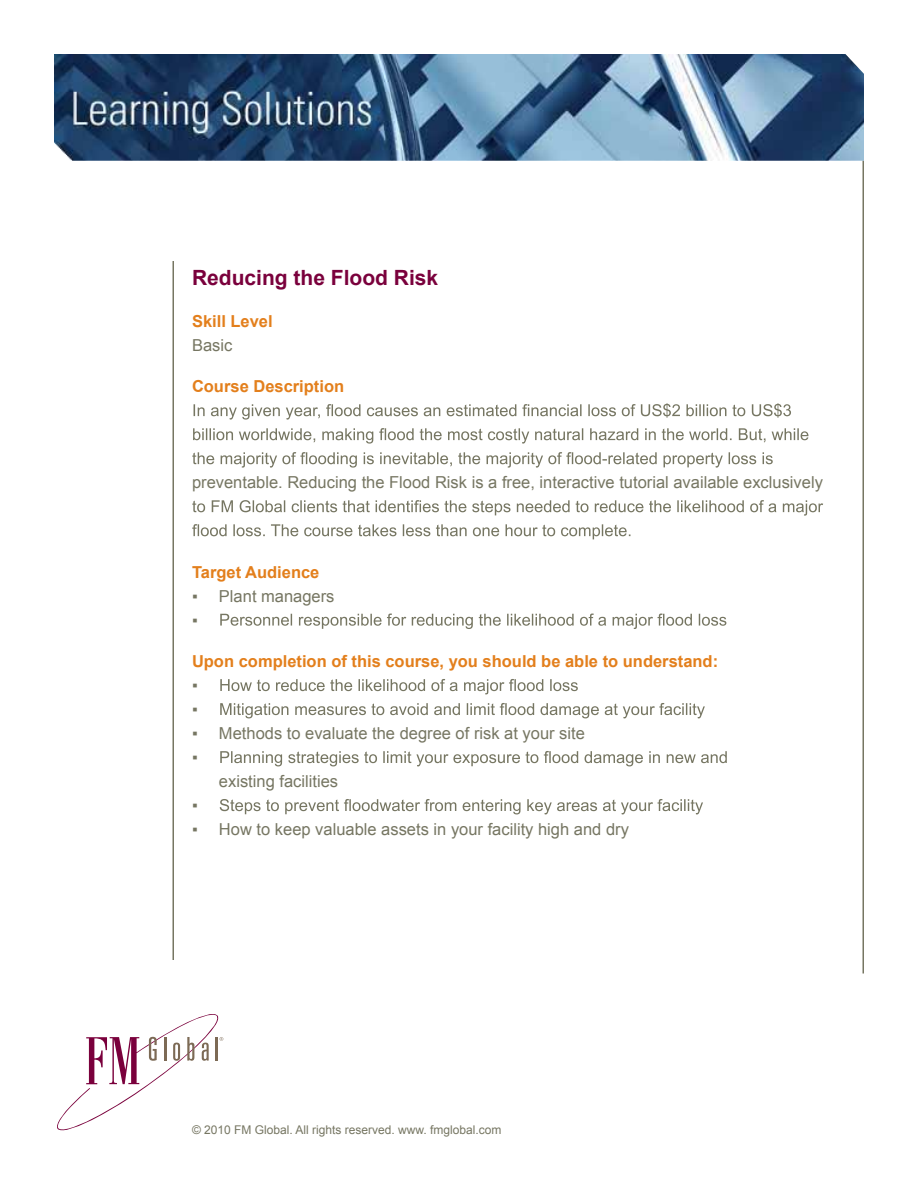
<style>
.page{position:relative;width:918px;height:1188px;background:#fff}
.page>*{position:absolute;margin:0;border:0;box-sizing:border-box;transform-origin:0 0}
.t1{font:700 21px "Arial";color:#7a003c}
.t2{font:16.5px/24px "Arial";color:#767662}
.t3{font:700 16.5px "Arial";color:#e37f1c}
.t4{font:12px "Arial";color:#767662}
</style>
<div class="page">
<hr style="left:862px;top:160px;width:2px;height:814px;background:#767662">
<svg style="left:57px;top:1014px;width:166px;height:116px"></svg>
<hr style="left:172px;top:261px;width:2px;height:699px;background:#767662">
<img style="left:54px;top:54px;width:810px;height:107px">
<svg style="left:194px;top:403px;width:597px;height:17px"></svg>
<svg style="left:193px;top:428px;width:615px;height:16px"></svg>
<svg style="left:192px;top:452px;width:581px;height:16px"></svg>
<svg style="left:192px;top:500px;width:631px;height:16px"></svg>
<svg style="left:192px;top:524px;width:438px;height:15px"></svg>
<svg style="left:220px;top:614px;width:506px;height:15px"></svg>
<svg style="left:220px;top:679px;width:358px;height:15px"></svg>
<svg style="left:220px;top:703px;width:485px;height:15px"></svg>
<svg style="left:220px;top:751px;width:507px;height:15px"></svg>
<svg style="left:220px;top:799px;width:483px;height:15px"></svg>
<p class="t1" style="left:192px;top:264px;width:248px">Reducing the Flood Risk</p>
<p class="t3" style="left:192px;top:310px;width:82px">Skill Level</p>
<p class="t2" style="left:192px;top:333px;width:42px">Basic</p>
<p class="t3" style="left:192px;top:375px;width:154px">Course Description</p>
<p class="t2" style="left:192px;top:471px;width:632px">preventable. Reducing the Flood Risk is a free, interactive tutorial available exclusively</p>
<p class="t3" style="left:192px;top:561px;width:129px">Target Audience</p>
<p class="t2" style="left:192px;top:584px;width:144px">▪ Plant managers ▪</p>
<p class="t3" style="left:192px;top:650px;width:528px">Upon completion of this course, you should be able to understand:</p>
<p class="t2" style="left:192px;top:673px;width:7px">▪ ▪</p>
<p class="t2" style="left:192px;top:721px;width:394px">▪ Methods to evaluate the degree of risk at your site</p>
<p class="t2" style="left:192px;top:745px;width:7px">▪</p>
<p class="t2" style="left:219px;top:769px;width:121px">existing facilities</p>
<p class="t2" style="left:192px;top:793px;width:7px">▪</p>
<p class="t2" style="left:192px;top:817px;width:438px">▪ How to keep valuable assets in your facility high and dry</p>
<p class="t4" style="left:192px;top:1122px;width:311px">© 2010 FM Global. All rights reserved. www. fmglobal.com</p>
</div>
